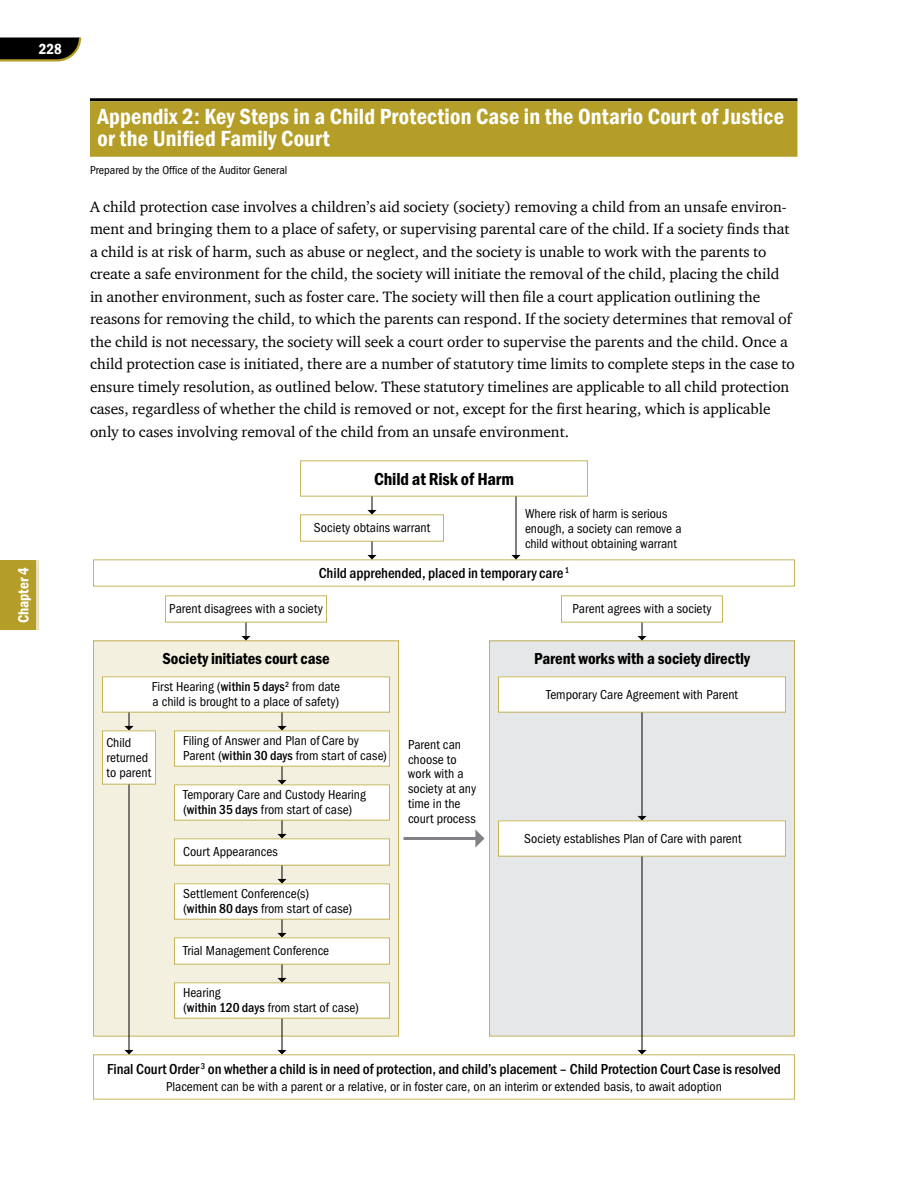
<style>
.page{position:relative;width:918px;height:1188px;background:#fff}
.page>*{position:absolute;margin:0;border:0;box-sizing:border-box;transform-origin:0 0}
.t1{font:600 condensed 22.5px/22.5px "Franklin Gothic";letter-spacing:.01em;color:#fff}
.t2{font:600 condensed 18px "Franklin Gothic";letter-spacing:-.01em;color:#000}
.t3{font:600 condensed 16.5px "Franklin Gothic";letter-spacing:-.005em;color:#000}
.t4{font:15.3px/22.5px "Charter ITC";color:#000}
.t5{font:500 condensed 15px "Franklin Gothic";letter-spacing:-.005em;color:#000}
.t6{font:600 condensed 15px "Franklin Gothic";color:#fff}
.t7{font:13.5px/15px "Franklin Got Cd ITCTT";color:#000}
.t8{font:12px "Franklin Got Cd ITCTT";color:#000}
.s1{font-family:"Franklin Gothic";font-weight:500;font-stretch:condensed}
</style>
<div class="page">
<div style="left:0;top:560px;width:36px;height:70px;background:#b59e27"></div>
<hr style="left:36px;top:560px;width:3px;height:70px;background:#e9e2be">
<svg style="left:0;top:38px;width:82px;height:24px;background:#2a281b"></svg>
<hr style="left:90px;top:98px;width:707px;height:3px;background:#000">
<div style="left:90px;top:101px;width:707px;height:56px;background:#b59e27"></div>
<svg style="left:93px;top:640px;width:306px;height:396px;background:#f0ecd6"></svg>
<div style="left:489px;top:640px;width:306px;height:396px;background:#e6e7e8"></div>
<hr style="left:282px;top:1018px;width:1px;height:33px;background:#000">
<svg style="left:498px;top:676px;width:288px;height:36px"></svg>
<hr style="left:404px;top:837px;width:73px;height:3px;background:#808285">
<svg style="left:475px;top:829px;width:9px;height:19px"></svg>
<svg style="left:93px;top:460px;width:702px;height:126px"></svg>
<svg style="left:165px;top:596px;width:162px;height:44px"></svg>
<svg style="left:102px;top:676px;width:288px;height:342px"></svg>
<hr style="left:129px;top:784px;width:1px;height:267px;background:#000">
<hr style="left:642px;top:856px;width:1px;height:195px;background:#000">
<svg style="left:93px;top:1050px;width:702px;height:50px"></svg>
<svg style="left:561px;top:596px;width:162px;height:44px"></svg>
<hr style="left:642px;top:712px;width:1px;height:105px;background:#000">
<svg style="left:498px;top:816px;width:288px;height:40px"></svg>
<p class="t6" style="left:39px;top:39px;width:24px">228</p>
<p class="t6" style="left:13px;top:623px;width:58px;rotate:-90deg">Chapter 4</p>
<h1 class="t1" style="left:98px;top:105px;width:688px">Appendix 2: Key Steps in a Child Protection Case in the Ontario Court of Justice or the Unified Family Court</h1>
<p class="t8" style="left:90px;top:163px;width:199px">Prepared by the Office of the Auditor General</p>
<p class="t4" style="left:90px;top:195px;width:706px">A child protection case involves a children’s aid society (society) removing a child from an unsafe environ&shy;ment and bringing them to a place of safety, or supervising parental care of the child. If a society finds that a child is at risk of harm, such as abuse or neglect, and the society is unable to work with the parents to create a safe environment for the child, the society will initiate the removal of the child, placing the child in another environment, such as foster care. The society will then file a court application outlining the reasons for removing the child, to which the parents can respond. If the society determines that removal of the child is not necessary, the society will seek a court order to supervise the parents and the child. Once a child protection case is initiated, there are a number of statutory time limits to complete steps in the case to ensure timely resolution, as outlined below. These statutory timelines are applicable to all child protection cases, regardless of whether the child is removed or not, except for the first hearing, which is applicable only to cases involving removal of the child from an unsafe environment.</p>
<p class="t2" style="left:374px;top:467px;width:141px">Child at Risk of Harm</p>
<p class="t7" style="left:314px;top:520px;width:118px">Society obtains warrant</p>
<p class="t7" style="left:525px;top:505px;width:158px">Where risk of harm is serious enough, a society can remove a child without obtaining warrant</p>
<p class="t5" style="left:319px;top:563px;width:252px">Child apprehended, placed in temporary care <sup>1</sup></p>
<p class="t7" style="left:169px;top:601px;width:155px">Parent disagrees with a society</p>
<p class="t3" style="left:163px;top:647px;width:169px">Society initiates court case</p>
<p class="t7" style="left:573px;top:601px;width:141px">Parent agrees with a society</p>
<p class="t3" style="left:534px;top:647px;width:218px">Parent works with a society directly</p>
<p class="t7" style="left:152px;top:679px;width:190px">First Hearing (<span class="s1">within 5 days</span><sup>2</sup> from date a child is brought to a place of safety)</p>
<p class="t7" style="left:546px;top:686px;width:194px">Temporary Care Agreement with Parent</p>
<p class="t7" style="left:106px;top:735px;width:46px">Child returned to parent</p>
<p class="t7" style="left:183px;top:732px;width:206px">Filing of Answer and Plan of Care by<br>Parent (<span class="s1">within 30 days</span> from start of case)</p>
<p class="t7" style="left:183px;top:786px;width:184px">Temporary Care and Custody Hearing (<span class="s1">within 35 days</span> from start of case)</p>
<p class="t7" style="left:183px;top:844px;width:96px">Court Appearances</p>
<p class="t7" style="left:183px;top:885px;width:171px">Settlement Conference(s)<br>(<span class="s1">within 80 days</span> from start of case)</p>
<p class="t7" style="left:183px;top:943px;width:148px">Trial Management Conference</p>
<p class="t7" style="left:183px;top:984px;width:177px">Hearing<br>(<span class="s1">within 120 days</span> from start of case)</p>
<p class="t7" style="left:408px;top:736px;width:70px">Parent can choose to work with a society at any time in the court process</p>
<p class="t7" style="left:524px;top:830px;width:219px">Society establishes Plan of Care with parent</p>
<p class="t5" style="left:107px;top:1059px;width:676px">Final Court Order <sup>3</sup> on whether a child is in need of protection, and child’s placement – Child Protection Court Case is resolved</p>
<p class="t7" style="left:166px;top:1078px;width:557px">Placement can be with a parent or a relative, or in foster care, on an interim or extended basis, to await adoption</p>
</div>
